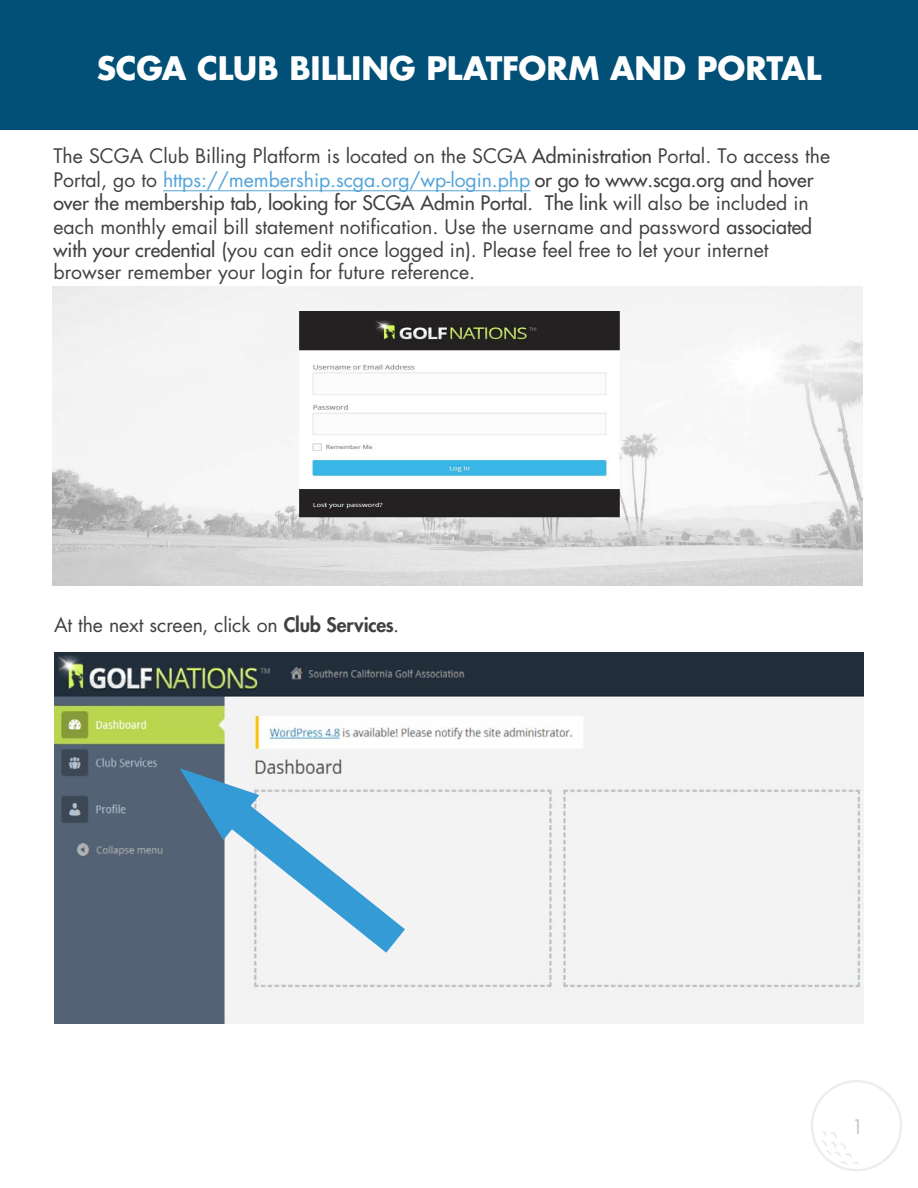
<style>
.page{position:relative;width:918px;height:1188px;background:#fff}
.page>*{position:absolute;margin:0;border:0;box-sizing:border-box;transform-origin:0 0}
.t1{font:700 31.5px "Futura Std";letter-spacing:-.01em;color:#fff}
.t2{font:19.5px/23.2px "Futura Std";color:#414042}
.t3{font:19.5px "Futura Std";color:#c7c6c6}
.s1{font-weight:500}
.s2{color:#51a3da}
.s3{font-weight:800}
</style>
<div class="page">
<svg style="left:811px;top:1080px;width:91px;height:91px"></svg>
<div style="left:0;top:0;width:918px;height:130px;background:#025078"></div>
<hr style="left:163px;top:190px;width:367px;height:1px;background:#51a3da">
<img style="left:53px;top:286px;width:810px;height:300px">
<img style="left:54px;top:652px;width:810px;height:372px">
<svg style="left:176px;top:757px;width:262px;height:226px"></svg>
<svg style="left:180px;top:768px;width:79px;height:72px;background:#5c95b9"></svg>
<h1 class="t1" style="left:97px;top:47px;width:726px">SCGA CLUB BILLING PLATFORM AND PORTAL</h1>
<p class="t2" style="left:53px;top:145px;width:778px">The SCGA Club Billing Platform is located on the SCGA <span class="s1">Administration</span> Portal. To access the Portal, go to <span class="s2">https://membership.scga.org/wp-login.php</span> <span class="s1">or go to www.scga.org and hover over the membership tab, looking for SCGA Admin Portal. The link</span> will also be included in each monthly email bill statement notification. Use the username and password <span class="s1">associated with your credential</span> (you can edit once logged in). Please feel free to let your internet browser remember your login for future reference.</p>
<p class="t2" style="left:54px;top:614px;width:347px">At the next screen, click on <span class="s3">Club Services</span>.</p>
<p class="t3" style="left:852px;top:1114px;width:14px">1</p>
</div>
